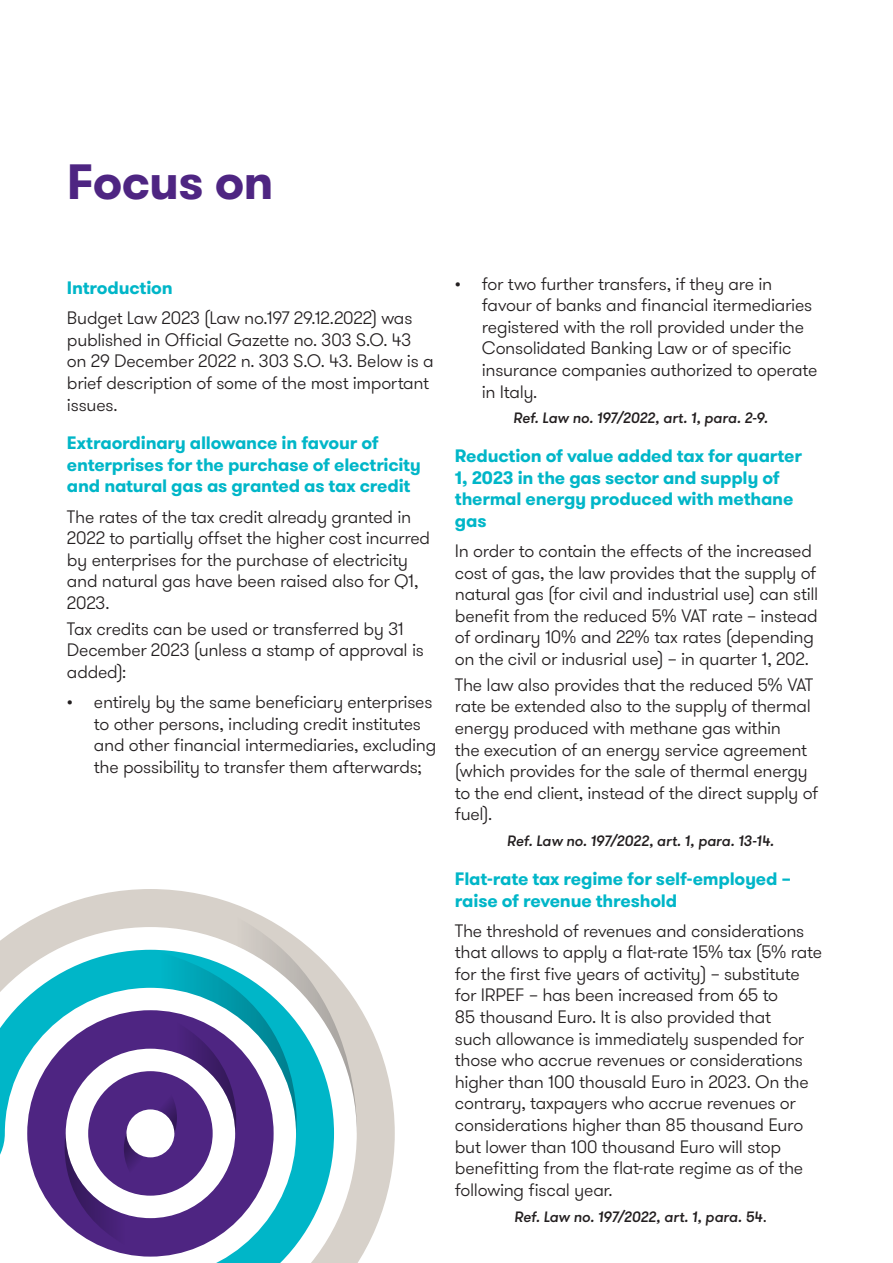
<style>
.page{position:relative;width:893px;height:1263px;background:#fff}
.page>*{position:absolute;margin:0;border:0;box-sizing:border-box;transform-origin:0 0}
.Header_Level_1{font:700 49.5px "GT Walsheim Pro";letter-spacing:-.02em;color:#4e2582}
.t1{font:300 18px/21.6px "GT Walsheim Pro";letter-spacing:-.015em;color:#231f20}
.Header_Level_1-2{font:700 18px/21.6px "GT Walsheim Pro";letter-spacing:-.01em;color:#00b6c8}
.t2{font:italic 500 15px "GT Walsheim Pro";letter-spacing:-.005em;color:#231f20}
.s1{font-weight:300;font-style:normal;font-size:18px}
</style>
<div class="page">
<svg style="left:0;top:889px;width:395px;height:374px"></svg>
<svg style="left:27px;top:1010px;width:38px;height:246px"></svg>
<svg style="left:150px;top:889px;width:207px;height:244px"></svg>
<svg style="left:65px;top:950px;width:232px;height:306px"></svg>
<p class="Header_Level_1" style="left:67px;top:149px;width:208px">Focus on</p>
<p class="Header_Level_1-2" style="left:67px;top:277px;width:107px">Introduction</p>
<p class="t1" style="left:67px;top:307px;width:368px">Budget Law 2023 (Law no.197 29.12.2022) was published in Official Gazette no. 303 S.O. 43 on 29 December 2022 n. 303 S.O. 43. Below is a brief description of some of the most important issues.</p>
<p class="Header_Level_1-2" style="left:67px;top:432px;width:355px">Extraordinary allowance in favour of enterprises for the purchase of electricity and natural gas as granted as tax credit</p>
<p class="t1" style="left:67px;top:506px;width:365px">The rates of the tax credit already granted in 2022 to partially offset the higher cost incurred by enterprises for the purchase of electricity and natural gas have been raised also for Q1, 2023.</p>
<p class="t1" style="left:67px;top:618px;width:358px">Tax credits can be used or transferred by 31<br>December 2023 (unless a stamp of approval is added):</p>
<p class="t1" style="left:94px;top:691px;width:344px;text-indent:-27px">• entirely by the same beneficiary enterprises to other persons, including credit institutes and other financial intermediaries, excluding the possibility to transfer them afterwards;</p>
<p class="t1" style="left:482px;top:273px;width:337px;text-indent:-27px">• for two further transfers, if they are in favour of banks and financial itermediaries registered with the roll provided under the Consolidated Banking Law or of specific insurance companies authorized to operate in Italy.</p>
<p class="t2" style="left:513px;top:409px;width:256px">Ref. Law no. 197/2022, art. 1, para. 2-9.</p>
<p class="Header_Level_1-2" style="left:455px;top:445px;width:348px">Reduction of value added tax for quarter<br>1, 2023 in the gas sector and supply of thermal energy produced with methane gas</p>
<p class="t1" style="left:455px;top:540px;width:365px">In order to contain the effects of the increased cost of gas, the law provides that the supply of natural gas (for civil and industrial use) can still benefit from the reduced 5% VAT rate – instead of ordinary 10% and 22% tax rates (depending on the civil or indusrial use) – in quarter 1, 202.</p>
<p class="t1" style="left:455px;top:674px;width:365px">The law also provides that the reduced 5% VAT rate be extended also to the supply of thermal energy produced with methane gas within<br>the execution of an energy service agreement (which provides for the sale of thermal energy to the end client, instead of the direct supply of fuel).</p>
<p class="t2" style="left:507px;top:832px;width:269px">Ref. Law no. 197/2022, art. 1, para. 13-14.</p>
<p class="Header_Level_1-2" style="left:455px;top:868px;width:337px">Flat-rate tax regime for self-employed – raise of revenue threshold</p>
<p class="t1" style="left:455px;top:920px;width:369px">The threshold of revenues and considerations that allows to apply a flat-rate 15% tax (5% rate for the first five years of activity) – substitute for IRPEF – has been increased from 65 to<br>85 thousand Euro. It is also provided that<br>such allowance is immediately suspended for those who accrue revenues or considerations higher than 100 thousald Euro in 2023. On the contrary, taxpayers who accrue revenues or considerations higher than 85 thousand Euro but lower than 100 thousand Euro will stop benefitting from the flat-rate regime as of the following fiscal year.</p>
<p class="t2" style="left:514px;top:1207px;width:254px">Ref. Law no. 197/2022, art. 1, para. 54<span class="s1">.</span></p>
</div>
